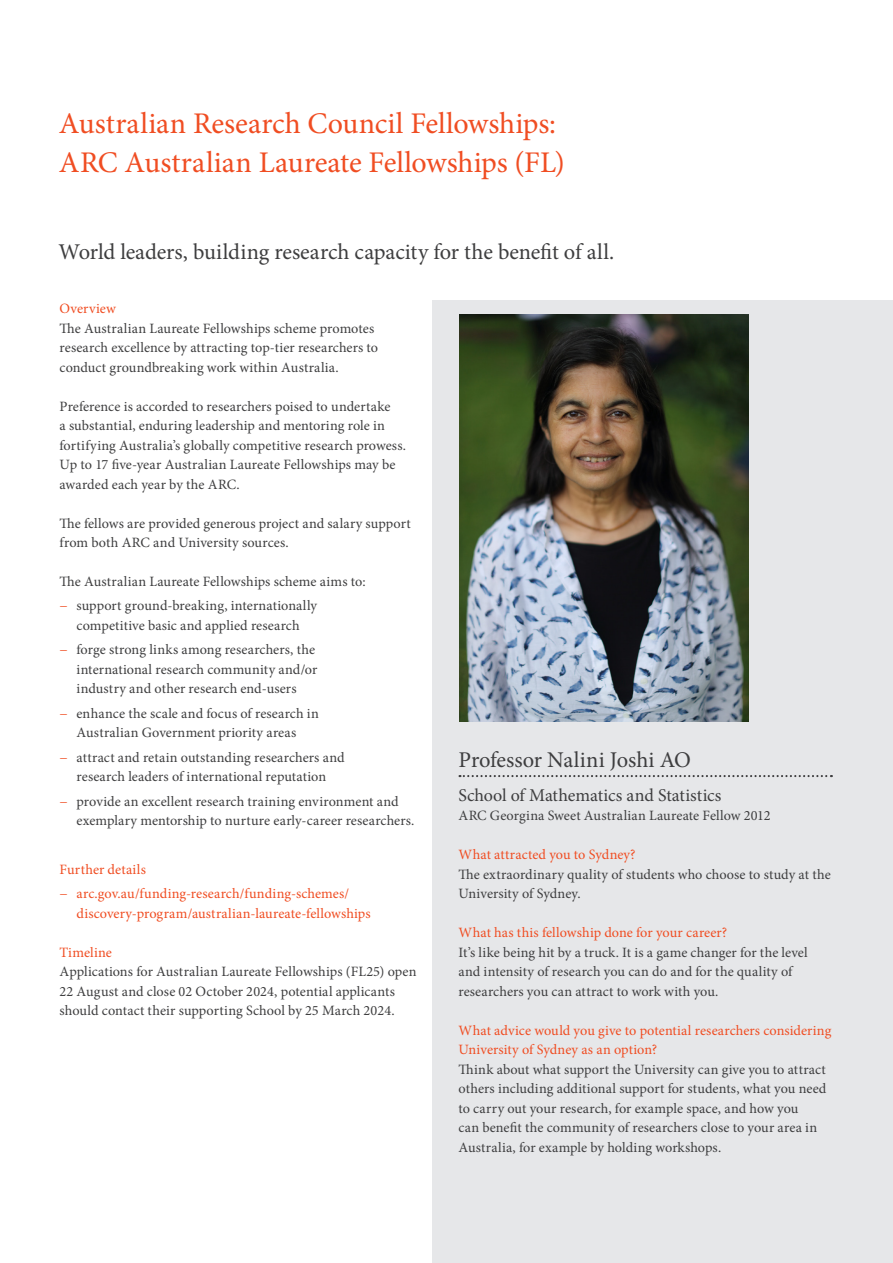
<style>
.page{position:relative;width:893px;height:1263px;background:#fff}
.page>*{position:absolute;margin:0;border:0;box-sizing:border-box;transform-origin:0 0}
.Page_Heading_-_20_24pt_red{font:30px "Minion Pro";color:#f04d22}
.Body_Heading_-_9_5_13pt_red{font:22.5px "Minion Pro";letter-spacing:-.005em;color:#3e3e3f}
.Body_Heading_with_Line_-_12_16_25pt_char{font:22.5px "Minion Pro";letter-spacing:-.005em;color:#3e3e3f}
.Body_Text_-_9_5_13pt_charcoal{font:18px "Minion Pro";letter-spacing:-.005em;color:#3e3e3f}
.Body_Text_-_9_5_13pt_charcoal-2{font:14.25px/19.5px "Minion Pro";letter-spacing:.005em;color:#3e3e3f}
.Body_Text_-_9_5_13pt_charcoal-3{font:14.25px/19.5px "Minion Pro";letter-spacing:.005em;color:#f04d22}
.Body_Heading_-_9_5_13pt_red-2{font:14.25px "Minion Pro";letter-spacing:.005em;color:#f04d22}
.Body_Bullet_-_9_5_13pt_charcoal{font:14.25px "Minion Pro";letter-spacing:.015em;color:#f04d22}
.s1{color:#f04d22}
</style>
<div class="page">
<div style="left:432px;top:300px;width:461px;height:963px;background:#e6e7e9"></div>
<svg style="left:459px;top:775px;width:373px;height:2px"></svg>
<img style="left:459px;top:314px;width:289px;height:407px">
<p class="Page_Heading_-_20_24pt_red" style="left:59px;top:103px;width:498px">Australian Research Council Fellowships:</p>
<p class="Page_Heading_-_20_24pt_red" style="left:59px;top:142px;width:507px">ARC Australian Laureate Fellowships (FL)</p>
<p class="Body_Heading_-_9_5_13pt_red" style="left:59px;top:237px;width:557px">World leaders, building research capacity for the benefit of all.</p>
<p class="Body_Heading_-_9_5_13pt_red-2" style="left:60px;top:299px;width:58px">Overview</p>
<p class="Body_Text_-_9_5_13pt_charcoal-2" style="left:60px;top:318px;width:320px">The Australian Laureate Fellowships scheme promotes research excellence by attracting top-tier researchers to conduct groundbreaking work within Australia.</p>
<p class="Body_Text_-_9_5_13pt_charcoal-2" style="left:60px;top:396px;width:348px">Preference is accorded to researchers poised to undertake<br>a substantial, enduring leadership and mentoring role in fortifying Australia’s globally competitive research prowess.</p>
<p class="Body_Text_-_9_5_13pt_charcoal-2" style="left:60px;top:455px;width:337px">Up to 17 five-year Australian Laureate Fellowships may be awarded each year by the ARC.</p>
<p class="Body_Text_-_9_5_13pt_charcoal-2" style="left:60px;top:513px;width:353px">The fellows are provided generous project and salary support from both ARC and University sources.</p>
<p class="Body_Text_-_9_5_13pt_charcoal-2" style="left:60px;top:572px;width:308px">The Australian Laureate Fellowships scheme aims to:</p>
<p class="Body_Text_-_9_5_13pt_charcoal-2" style="left:60px;top:596px;width:259px;text-align:center"><span class="s1">−</span> support ground-breaking, internationally competitive basic and applied research</p>
<p class="Body_Text_-_9_5_13pt_charcoal-2" style="left:77px;top:640px;width:242px;text-indent:-17px"><span class="s1">−</span> forge strong links among researchers, the international research community and/or industry and other research end-users</p>
<p class="Body_Text_-_9_5_13pt_charcoal-2" style="left:60px;top:703px;width:261px;text-align:center"><span class="s1">−</span> enhance the scale and focus of research in<br>Australian Government priority areas</p>
<p class="Body_Text_-_9_5_13pt_charcoal-2" style="left:60px;top:747px;width:287px;text-align:center"><span class="s1">−</span> attract and retain outstanding researchers and research leaders of international reputation</p>
<p class="Body_Text_-_9_5_13pt_charcoal-2" style="left:77px;top:791px;width:339px;text-indent:-17px"><span class="s1">−</span> provide an excellent research training environment and exemplary mentorship to nurture early-career researchers.</p>
<p class="Body_Bullet_-_9_5_13pt_charcoal" style="left:60px;top:860px;width:88px">Further details</p>
<p class="Body_Text_-_9_5_13pt_charcoal-3" style="left:77px;top:884px;width:296px;text-indent:-17px">− arc.gov.au/funding-research/funding-schemes/ discovery-program/australian-laureate-fellowships</p>
<p class="Body_Heading_-_9_5_13pt_red-2" style="left:60px;top:942px;width:54px">Timeline</p>
<p class="Body_Text_-_9_5_13pt_charcoal-2" style="left:60px;top:962px;width:358px">Applications for Australian Laureate Fellowships (FL25) open<br>22 August and close 02 October 2024, potential applicants should contact their supporting School by 25 March 2024.</p>
<p class="Body_Heading_with_Line_-_12_16_25pt_char" style="left:458px;top:744px;width:234px">Professor Nalini Joshi AO</p>
<p class="Body_Text_-_9_5_13pt_charcoal" style="left:458px;top:783px;width:265px">School of Mathematics and Statistics</p>
<p class="Body_Text_-_9_5_13pt_charcoal-2" style="left:458px;top:806px;width:314px">ARC Georgina Sweet Australian Laureate Fellow 2012</p>
<p class="Body_Text_-_9_5_13pt_charcoal-3" style="left:458px;top:845px;width:179px">What attracted you to Sydney?</p>
<p class="Body_Text_-_9_5_13pt_charcoal-2" style="left:458px;top:864px;width:374px">The extraordinary quality of students who choose to study at the<br>University of Sydney.</p>
<p class="Body_Text_-_9_5_13pt_charcoal-3" style="left:458px;top:923px;width:270px">What has this fellowship done for your career?</p>
<p class="Body_Text_-_9_5_13pt_charcoal-2" style="left:458px;top:942px;width:351px">It’s like being hit by a truck. It is a game changer for the level and intensity of research you can do and for the quality of researchers you can attract to work with you.</p>
<p class="Body_Text_-_9_5_13pt_charcoal-3" style="left:458px;top:1020px;width:374px">What advice would you give to potential researchers considering<br>University of Sydney as an option?</p>
<p class="Body_Text_-_9_5_13pt_charcoal-2" style="left:458px;top:1059px;width:369px">Think about what support the University can give you to attract others including additional support for students, what you need to carry out your research, for example space, and how you<br>can benefit the community of researchers close to your area in Australia, for example by holding workshops.</p>
</div>
